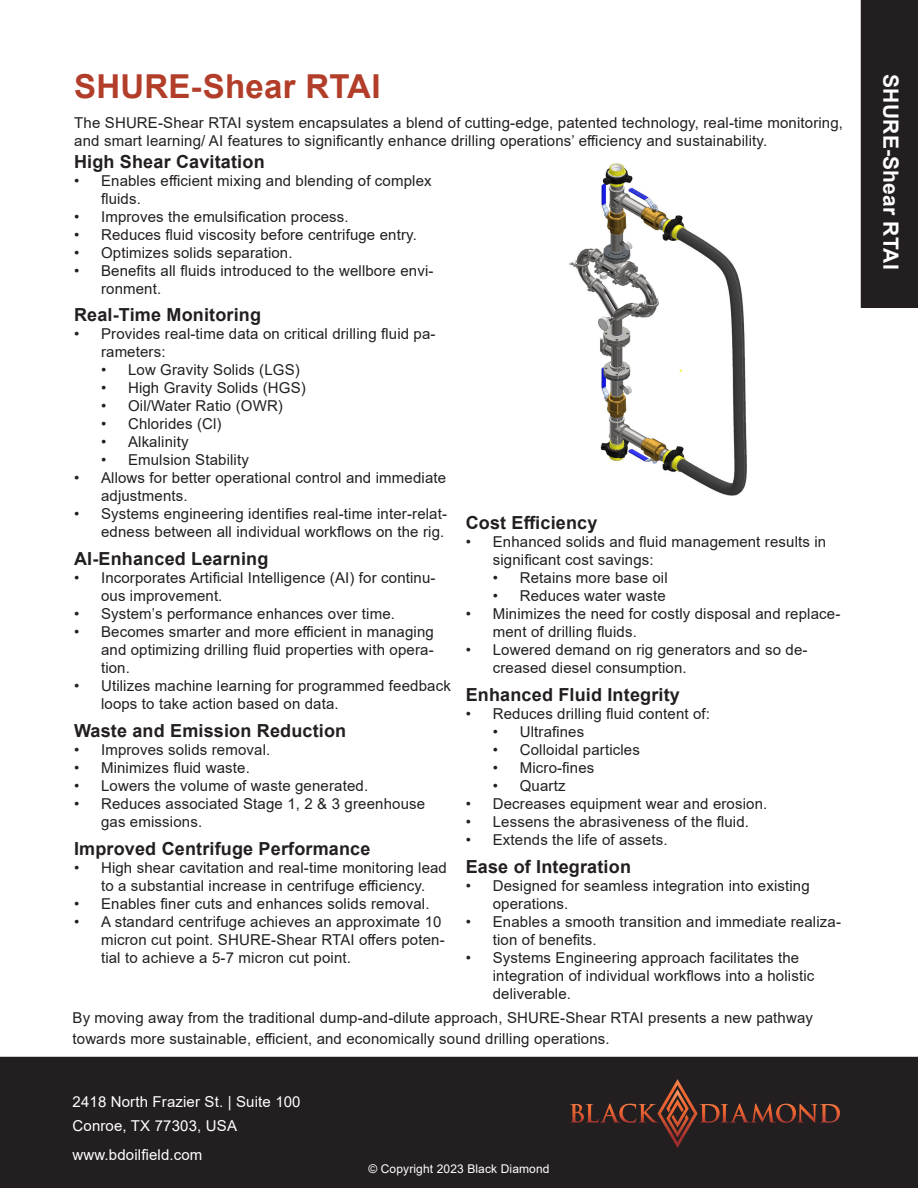
<style>
.page{position:relative;width:918px;height:1188px;background:#fff}
.page>*{position:absolute;margin:0;border:0;box-sizing:border-box;transform-origin:0 0}
.Headline{font:700 33px "Arial";letter-spacing:.005em;color:#b23e2a}
.Sub_Heading_1{font:700 21px "Arial";letter-spacing:.01em;color:#fff}
.Sub_Heading_2{font:700 18px "Arial";letter-spacing:.01em;color:#231f20}
.Body_Text{font:15px/18px "Arial";letter-spacing:.01em;color:#231f20}
.Sub_Heading_2-2{font:15px/21px "Arial";letter-spacing:.01em;color:#231f20}
.Body_Text-2{font:15px "Arial";letter-spacing:.01em;color:#fff}
.Body_Center{font:12px "Arial";letter-spacing:.01em;color:#fff}
</style>
<div class="page">
<div style="left:861px;top:0;width:57px;height:308px;background:#231f20"></div>
<div style="left:0;top:1057px;width:918px;height:131px;background:#231f20"></div>
<div style="left:537px;top:1065px;width:356px;height:89px;background:#231f20"></div>
<svg style="left:570px;top:1079px;width:270px;height:69px"></svg>
<img style="left:569px;top:163px;width:178px;height:333px">
<p class="Headline" style="left:74px;top:63px;width:308px">SHURE-Shear RTAI</p>
<p class="Body_Text" style="left:74px;top:113px;width:770px">The SHURE-Shear RTAI system encapsulates a blend of cutting-edge, patented technology, real-time monitoring, and smart learning/ AI features to significantly enhance drilling operations’ efficiency and sustainability.</p>
<p class="Sub_Heading_2" style="left:74px;top:149px;width:192px">High Shear Cavitation</p>
<p class="Body_Text" style="left:101px;top:171px;width:332px;text-indent:-27px">• Enables efficient mixing and blending of complex fluids.</p>
<p class="Body_Text" style="left:74px;top:207px;width:276px">• Improves the emulsification process.</p>
<p class="Body_Text" style="left:74px;top:225px;width:344px">• Reduces fluid viscosity before centrifuge entry.</p>
<p class="Body_Text" style="left:74px;top:243px;width:220px">• Optimizes solids separation.</p>
<p class="Body_Text" style="left:101px;top:261px;width:334px;text-indent:-27px">• Benefits all fluids introduced to the wellbore envi&shy;ronment.</p>
<p class="Sub_Heading_2" style="left:74px;top:302px;width:189px">Real-Time Monitoring</p>
<p class="Body_Text" style="left:101px;top:325px;width:336px;text-indent:-27px">• Provides real-time data on critical drilling fluid pa&shy;rameters:</p>
<p class="Body_Text" style="left:101px;top:361px;width:200px">• Low Gravity Solids (LGS)</p>
<p class="Body_Text" style="left:101px;top:379px;width:206px">• High Gravity Solids (HGS)</p>
<p class="Body_Text" style="left:101px;top:397px;width:183px">• Oil/Water Ratio (OWR)</p>
<p class="Body_Text" style="left:101px;top:415px;width:122px">• Chlorides (Cl)</p>
<p class="Body_Text" style="left:101px;top:433px;width:89px">• Alkalinity</p>
<p class="Body_Text" style="left:101px;top:451px;width:149px">• Emulsion Stability</p>
<p class="Body_Text" style="left:101px;top:469px;width:347px;text-indent:-27px">• Allows for better operational control and immediate adjustments.</p>
<p class="Body_Text" style="left:74px;top:505px;width:375px;text-align:right">• Systems engineering identifies real-time inter-relat&shy;edness between all individual workflows on the rig.</p>
<p class="Sub_Heading_2" style="left:74px;top:546px;width:196px">AI-Enhanced Learning</p>
<p class="Body_Text" style="left:101px;top:569px;width:336px;text-indent:-27px">• Incorporates Artificial Intelligence (AI) for continu&shy;ous improvement.</p>
<p class="Body_Text" style="left:74px;top:605px;width:323px">• System’s performance enhances over time.</p>
<p class="Body_Text" style="left:101px;top:623px;width:334px;text-align:justify;text-indent:-27px">• Becomes smarter and more efficient in managing and optimizing drilling fluid properties with opera&shy;tion.</p>
<p class="Body_Text" style="left:101px;top:677px;width:351px;text-indent:-27px">• Utilizes machine learning for programmed feedback loops to take action based on data.</p>
<p class="Sub_Heading_2" style="left:74px;top:718px;width:274px">Waste and Emission Reduction</p>
<p class="Body_Text" style="left:74px;top:740px;width:198px">• Improves solids removal.</p>
<p class="Body_Text" style="left:74px;top:758px;width:177px">• Minimizes fluid waste.</p>
<p class="Body_Text" style="left:74px;top:776px;width:296px">• Lowers the volume of waste generated.</p>
<p class="Body_Text" style="left:101px;top:794px;width:326px;text-indent:-27px">• Reduces associated Stage 1, 2 &amp; 3 greenhouse gas emissions.</p>
<p class="Sub_Heading_2" style="left:74px;top:836px;width:298px">Improved Centrifuge Performance</p>
<p class="Body_Text" style="left:74px;top:858px;width:374px;text-align:center">• High shear cavitation and real-time monitoring lead to a substantial increase in centrifuge efficiency.</p>
<p class="Body_Text" style="left:74px;top:894px;width:357px">• Enables finer cuts and enhances solids removal.</p>
<p class="Body_Text" style="left:101px;top:912px;width:345px;text-indent:-27px">• A standard centrifuge achieves an approximate 10 micron cut point. SHURE-Shear RTAI offers poten&shy;tial to achieve a 5-7 micron cut point.</p>
<p class="Sub_Heading_2" style="left:466px;top:510px;width:133px">Cost Efficiency</p>
<p class="Body_Text" style="left:493px;top:533px;width:335px;text-indent:-27px">• Enhanced solids and fluid management results in significant cost savings:</p>
<p class="Body_Text" style="left:493px;top:569px;width:177px">• Retains more base oil</p>
<p class="Body_Text" style="left:493px;top:587px;width:175px">• Reduces water waste</p>
<p class="Body_Text" style="left:493px;top:605px;width:349px;text-indent:-27px">• Minimizes the need for costly disposal and replace&shy;ment of drilling fluids.</p>
<p class="Body_Text" style="left:493px;top:641px;width:316px;text-indent:-27px">• Lowered demand on rig generators and so de&shy;creased diesel consumption.</p>
<p class="Sub_Heading_2" style="left:466px;top:682px;width:216px">Enhanced Fluid Integrity</p>
<p class="Body_Text" style="left:466px;top:705px;width:246px">• Reduces drilling fluid content of:</p>
<p class="Body_Text" style="left:493px;top:723px;width:93px">• Ultrafines</p>
<p class="Body_Text" style="left:493px;top:741px;width:149px">• Colloidal particles</p>
<p class="Body_Text" style="left:493px;top:759px;width:103px">• Micro-fines</p>
<p class="Body_Text" style="left:493px;top:777px;width:74px">• Quartz</p>
<p class="Body_Text" style="left:466px;top:795px;width:303px">• Decreases equipment wear and erosion.</p>
<p class="Body_Text" style="left:466px;top:813px;width:285px">• Lessens the abrasiveness of the fluid.</p>
<p class="Body_Text" style="left:466px;top:831px;width:203px">• Extends the life of assets.</p>
<p class="Sub_Heading_2" style="left:466px;top:854px;width:167px">Ease of Integration</p>
<p class="Body_Text" style="left:493px;top:876px;width:319px;text-indent:-27px">• Designed for seamless integration into existing operations.</p>
<p class="Body_Text" style="left:493px;top:912px;width:350px;text-indent:-27px">• Enables a smooth transition and immediate realiza&shy;tion of benefits.</p>
<p class="Body_Text" style="left:493px;top:948px;width:323px;text-indent:-27px">• Systems Engineering approach facilitates the integration of individual workflows into a holistic deliverable.</p>
<p class="Sub_Heading_2-2" style="left:73px;top:1007px;width:742px">By moving away from the traditional dump-and-dilute approach, SHURE-Shear RTAI presents a new pathway towards more sustainable, efficient, and economically sound drilling operations.</p>
<p class="Body_Text-2" style="left:73px;top:1091px;width:230px">2418 North Frazier St. | Suite 100</p>
<p class="Body_Text-2" style="left:73px;top:1116px;width:166px">Conroe, TX 77303, USA</p>
<p class="Body_Text-2" style="left:73px;top:1144px;width:131px">www.bdoilfield.com</p>
<p class="Body_Center" style="left:368px;top:1160px;width:183px">© Copyright 2023 Black Diamond</p>
<p class="Sub_Heading_1" style="left:906px;top:74px;width:197px;rotate:90deg">SHURE-Shear RTAI</p>
</div>
